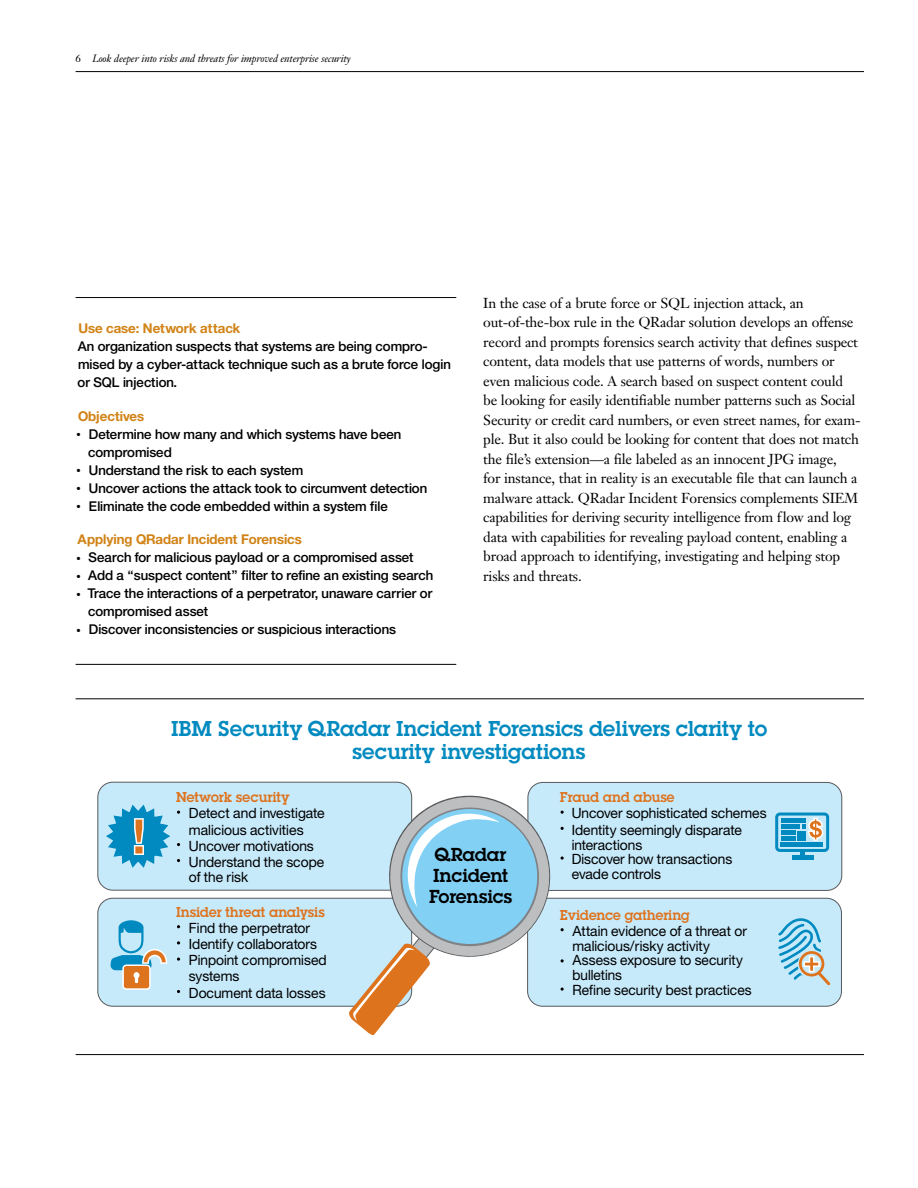
<style>
.page{position:relative;width:918px;height:1188px;background:#fff}
.page>*{position:absolute;margin:0;border:0;box-sizing:border-box;transform-origin:0 0}
.t1{font:600 21px/22.5px "Lubalinfor IBM";color:#008abf;text-align:center}
.t2{font:600 18.3px/21px "Lubalinfor IBM";color:#000;text-align:center}
.t3{font:14.25px/19.5px "Janson Text LT Pro";letter-spacing:-.015em;color:#000}
.t4{font:14.25px/15.9px "Helv Neuefor IBM";color:#000}
.t5{font:600 13.95px "Lubalinfor IBM";color:#de731d;scale:.96 1}
.t6{font:600 13.95px "Lubalinfor IBM";color:#de731d}
.t7{font:500 13.5px/18px "Helv Neuefor IBM";color:#000}
.t8{font:700 13.5px "Helv Neuefor IBM";color:#d18316}
.t9{font:italic 10.5px "Janson Text LT Pro";letter-spacing:-.015em;color:#000}
.s1{font-style:normal}
.s2{font-weight:700;color:#d18316}
</style>
<div class="page">
<hr style="left:76px;top:71px;width:788px;height:1px;background:#000">
<hr style="left:76px;top:297px;width:380px;height:1px;background:#000">
<hr style="left:76px;top:664px;width:380px;height:1px;background:#000">
<div style="left:528px;top:898px;width:313px;height:108px;background:#c7eafb;border-radius:15px"></div>
<div style="left:527px;top:898px;width:315px;height:109px;border:1px solid #58595b;border-radius:15px"></div>
<div style="left:528px;top:782px;width:314px;height:108px;background:#c7eafb;border-radius:15px"></div>
<div style="left:528px;top:782px;width:314px;height:109px;border:1px solid #58595b;border-radius:15px"></div>
<div style="left:98px;top:898px;width:314px;height:108px;background:#c7eafb;border-radius:15px"></div>
<div style="left:97px;top:898px;width:315px;height:109px;border:1px solid #58595b;border-radius:15px"></div>
<div style="left:98px;top:782px;width:314px;height:108px;background:#c7eafb;border-radius:15px"></div>
<div style="left:97px;top:782px;width:315px;height:109px;border:1px solid #58595b;border-radius:15px"></div>
<svg style="left:106px;top:804px;width:64px;height:64px"></svg>
<svg style="left:111px;top:920px;width:56px;height:70px"></svg>
<svg style="left:778px;top:918px;width:53px;height:68px"></svg>
<hr style="left:781px;top:819px;width:25px;height:4px;background:#008abf">
<hr style="left:781px;top:824px;width:14px;height:4px;background:#008abf">
<hr style="left:781px;top:831px;width:14px;height:4px;background:#008abf">
<div style="left:781px;top:836px;width:14px;height:5px;background:#008abf"></div>
<hr style="left:781px;top:842px;width:42px;height:4px;background:#008abf">
<div style="left:775px;top:813px;width:54px;height:39px;border:3px solid #008abf;border-radius:3px"></div>
<svg style="left:800px;top:851px;width:5px;height:4px"></svg>
<hr style="left:792px;top:855px;width:21px;height:4px;background:#008abf">
<svg style="left:797px;top:818px;width:26px;height:23px"></svg>
<svg style="left:348px;top:786px;width:216px;height:249px"></svg>
<hr style="left:76px;top:698px;width:788px;height:1px;background:#000">
<hr style="left:76px;top:1054px;width:788px;height:1px;background:#000">
<p class="t9" style="left:76px;top:52px;width:277px"><span class="s1">6</span> Look deeper into risks and threats for improved enterprise security</p>
<p class="t7" style="left:78px;top:319px;width:375px"><span class="s2">Use case: Network attack<br></span>An organization suspects that systems are being compro&shy;mised by a cyber-attack technique such as a brute force login or SQL injection.</p>
<p class="t8" style="left:78px;top:407px;width:68px">Objectives</p>
<p class="t7" style="left:88px;top:425px;width:315px;text-indent:-11px">●● Determine how many and which systems have been compromised</p>
<p class="t7" style="left:77px;top:461px;width:228px">●● Understand the risk to each system</p>
<p class="t7" style="left:77px;top:479px;width:352px">●● Uncover actions the attack took to circumvent detection</p>
<p class="t7" style="left:77px;top:497px;width:312px">●● Eliminate the code embedded within a system file</p>
<p class="t8" style="left:78px;top:531px;width:226px">Applying QRadar Incident Forensics</p>
<p class="t7" style="left:77px;top:548px;width:338px">●● Search for malicious payload or a compromised asset</p>
<p class="t7" style="left:77px;top:566px;width:358px">●● Add a “suspect content” filter to refine an existing search</p>
<p class="t7" style="left:88px;top:584px;width:346px;text-indent:-11px">●● Trace the interactions of a perpetrator, unaware carrier or compromised asset</p>
<p class="t7" style="left:77px;top:620px;width:321px">●● Discover inconsistencies or suspicious interactions</p>
<p class="t3" style="left:483px;top:293px;width:379px">In the case of a brute force or SQL injection attack, an out-of-the-box rule in the QRadar solution develops an offense record and prompts forensics search activity that defines suspect content, data models that use patterns of words, numbers or even malicious code. A search based on suspect content could be looking for easily identifiable number patterns such as Social Security or credit card numbers, or even street names, for exam&shy;ple. But it also could be looking for content that does not match the file’s extension—a file labeled as an innocent JPG image,<br>for instance, that in reality is an executable file that can launch a malware attack. QRadar Incident Forensics complements SIEM capabilities for deriving security intelligence from flow and log data with capabilities for revealing payload content, enabling a broad approach to identifying, investigating and helping stop risks and threats.</p>
<h1 class="t1" style="left:171px;top:717px;width:598px">IBM Security QRadar Incident Forensics delivers clarity to security investigations</h1>
<p class="t6" style="left:176px;top:788px;width:115px">Network security</p>
<p class="t5" style="left:560px;top:788px;width:121px">Fraud and abuse</p>
<p class="t4" style="left:189px;top:805px;width:137px">Detect and investigate malicious activities<br>Uncover motivations<br>Understand the scope of the risk</p>
<p class="t2" style="left:429px;top:843px;width:85px">QRadar<br>Incident<br>Forensics</p>
<p class="t4" style="left:572px;top:805px;width:196px;line-height:15.3px">Uncover sophisticated schemes<br>Identity seemingly disparate interactions<br>Discover how transactions evade controls</p>
<p class="t5" style="left:176px;top:903px;width:157px">Insider threat analysis</p>
<p class="t5" style="left:560px;top:906px;width:137px">Evidence gathering</p>
<p class="t4" style="left:189px;top:920px;width:139px">Find the perpetrator<br>Identify collaborators<br>Pinpoint compromised systems</p>
<p class="t4" style="left:189px;top:985px;width:138px">Document data losses</p>
<p class="t4" style="left:572px;top:923px;width:181px;line-height:14.9px">Attain evidence of a threat or malicious/risky activity<br>Assess exposure to security bulletins<br>Refine security best practices</p>
</div>
